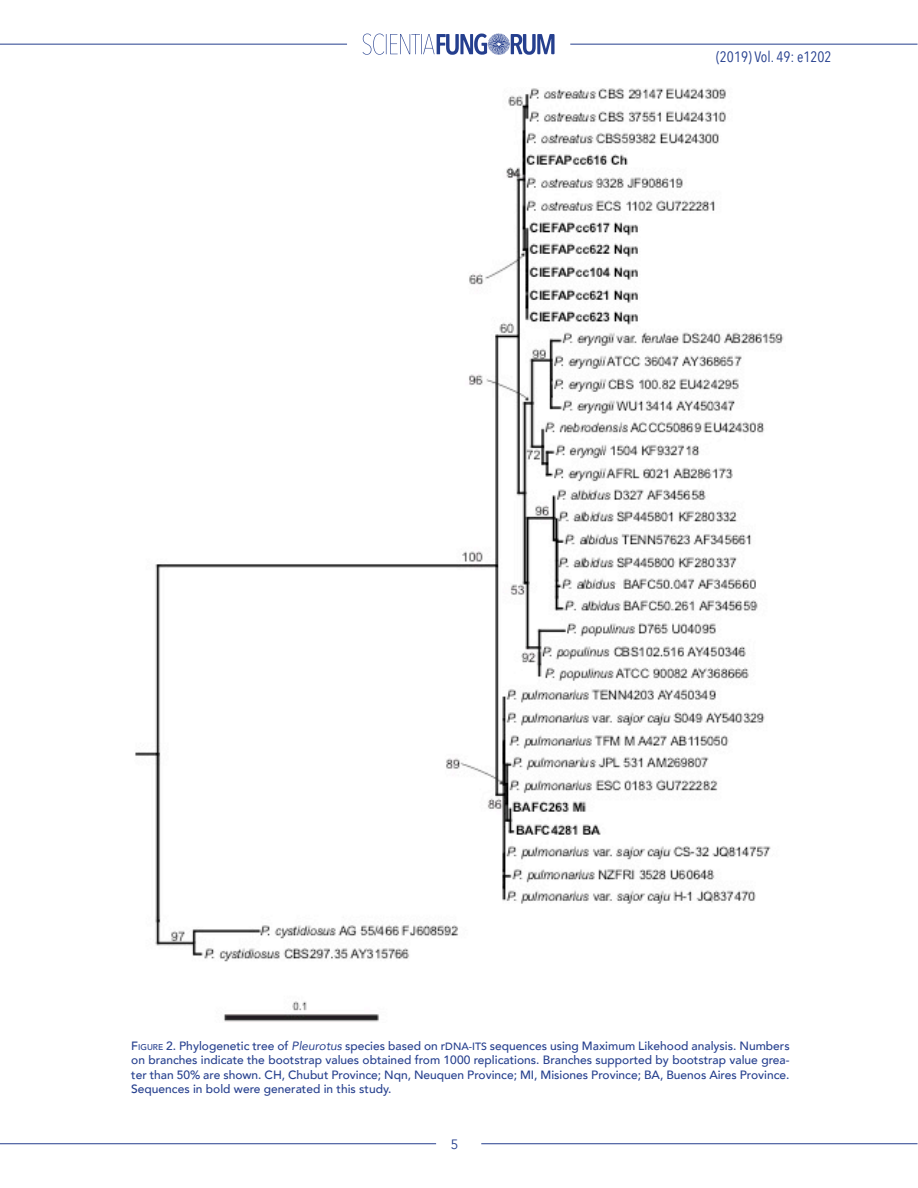
<style>
.page{position:relative;width:918px;height:1188px;background:#fff}
.page>*{position:absolute;margin:0;border:0;box-sizing:border-box;transform-origin:0 0}
.t1{font:15px "Avenir Next Condensed";color:#253f8e}
.t2{font:13.5px "Avenir";color:#253f8e}
.PIE_DE_FIGURA_O_CABE{font:500 12px/14.4px "Avenir";color:#253f8e;text-align:justify}
.s1{font-style:inherit}
.s2{font-size:8.4px}
.s3{font-weight:400;font-style:italic}
.s4{font-size:10.5px}
</style>
<div class="page">
<svg style="left:363px;top:33px;width:192px;height:22px"></svg>
<hr style="left:0;top:44px;width:347px;height:1px;background:#253f8e">
<hr style="left:570px;top:44px;width:348px;height:1px;background:#253f8e">
<hr style="left:0;top:1143px;width:436px;height:1px;background:#253f8e">
<hr style="left:481px;top:1143px;width:437px;height:1px;background:#253f8e">
<img style="left:135px;top:88px;width:649px;height:934px">
<p class="t1" style="left:716px;top:44px;width:117px">(2019) Vol. 49: e1202</p>
<p class="PIE_DE_FIGURA_O_CABE" style="left:131px;top:1038px;width:660px"><span class="s1">F</span><span class="s2">IGURE</span> 2. Phylogenetic tree of <span class="s3">Pleurotus</span> species based on r<span class="s4">DNA-ITS</span> sequences using Maximum Likehood analysis. Numbers on branches indicate the bootstrap values obtained from 1000 replications. Branches supported by bootstrap value grea&shy;ter than 50% are shown. CH, Chubut Province; Nqn, Neuquen Province; MI, Misiones Province; BA, Buenos Aires Province.<br>Sequences in bold were generated in this study.</p>
<p class="t2" style="left:451px;top:1136px;width:9px">5</p>
</div>
